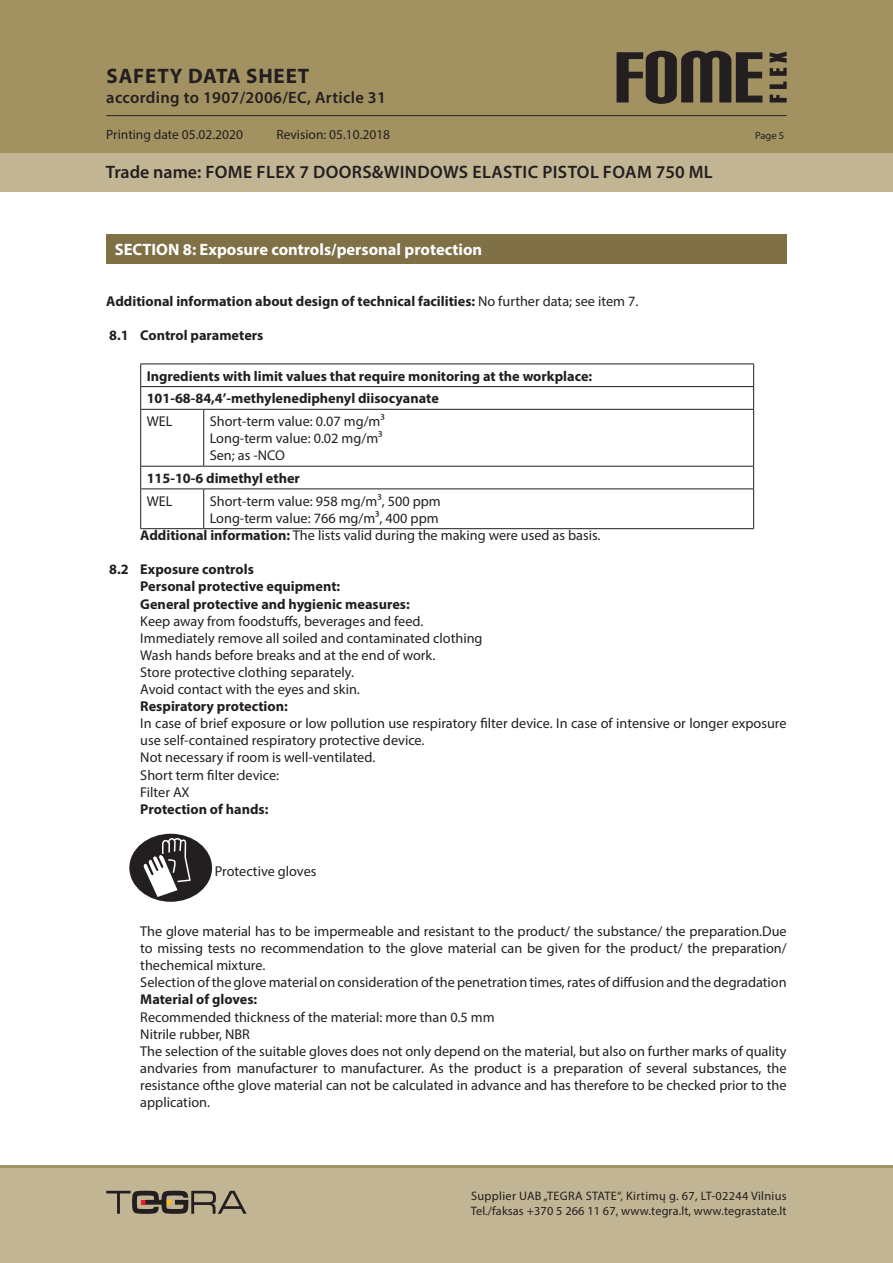
<style>
.page{position:relative;width:893px;height:1263px;background:#fff}
.page>*{position:absolute;margin:0;border:0;box-sizing:border-box;transform-origin:0 0}
.t1{font:700 21px "Myriad Pro";letter-spacing:.04em;color:#231f20}
.t2{font:600 18px "Myriad Pro";letter-spacing:.02em;color:#231f20}
.Skyrius_baltas{font:700 16.5px "Myriad Pro";color:#fff}
.t3{font:600 16.5px "Myriad Pro";letter-spacing:.02em;color:#231f20}
.Tekstas_paprastas_Bo{font:14.25px/17.1px "Myriad Pro";color:#231f20;text-align:justify}
.Tekstas_paprastas_Bo-2{font:700 14.25px "Myriad Pro";color:#231f20}
.Tekstas_paprastas{font:14.25px "Myriad Pro";color:#231f20}
.Tekstas_paprastas-2{font:700 14.25px "Myriad Pro";color:#231f20}
._1_1_skyrius_Boldas{font:700 14.25px "Myriad Pro";color:#231f20}
.t4{font:13.5px "Myriad Pro";color:#231f20}
.t5{font:12.3px/14.7px "Myriad Pro";letter-spacing:.02em;color:#231f20}
.t6{font:10.5px "Myriad Pro";color:#231f20}
.s1{font-weight:400}
.s2{font-weight:700}
</style>
<div class="page">
<div style="left:0;top:0;width:893px;height:191px;background:#a29161"></div>
<div style="left:0;top:153px;width:893px;height:38px;background:#c2b594"></div>
<div style="left:0;top:1165px;width:893px;height:98px;background:#c2b594"></div>
<hr style="left:0;top:1165px;width:893px;height:2px;background:#a29161">
<hr style="left:106px;top:115px;width:681px;height:1px;background:#231f20">
<svg style="left:770px;top:95px;width:17px;height:7px"></svg>
<svg style="left:770px;top:52px;width:17px;height:37px"></svg>
<svg style="left:617px;top:51px;width:145px;height:53px"></svg>
<svg style="left:106px;top:1191px;width:141px;height:23px"></svg>
<div style="left:106px;top:234px;width:681px;height:30px;background:#7f7045"></div>
<hr style="left:140px;top:363px;width:64px;height:1px;background:#231f20">
<hr style="left:204px;top:363px;width:550px;height:1px;background:#231f20">
<hr style="left:140px;top:386px;width:64px;height:1px;background:#231f20">
<svg style="left:140px;top:364px;width:1px;height:45px"></svg>
<hr style="left:204px;top:386px;width:550px;height:1px;background:#231f20">
<svg style="left:753px;top:364px;width:1px;height:45px"></svg>
<hr style="left:140px;top:409px;width:64px;height:1px;background:#231f20">
<hr style="left:140px;top:410px;width:1px;height:56px;background:#231f20">
<hr style="left:204px;top:409px;width:550px;height:1px;background:#231f20">
<hr style="left:203px;top:410px;width:1px;height:56px;background:#231f20">
<hr style="left:753px;top:410px;width:1px;height:56px;background:#231f20">
<hr style="left:140px;top:466px;width:64px;height:1px;background:#231f20">
<svg style="left:140px;top:467px;width:1px;height:21px"></svg>
<hr style="left:204px;top:466px;width:550px;height:1px;background:#231f20">
<svg style="left:753px;top:467px;width:1px;height:21px"></svg>
<hr style="left:140px;top:488px;width:64px;height:1px;background:#231f20">
<hr style="left:140px;top:489px;width:1px;height:39px;background:#231f20">
<hr style="left:204px;top:488px;width:550px;height:1px;background:#231f20">
<hr style="left:203px;top:489px;width:1px;height:39px;background:#231f20">
<hr style="left:753px;top:489px;width:1px;height:39px;background:#231f20">
<hr style="left:140px;top:528px;width:64px;height:1px;background:#231f20">
<hr style="left:204px;top:528px;width:550px;height:1px;background:#231f20">
<div style="left:129px;top:834px;width:83px;height:68px;background:#231f20;border-radius:50%"></div>
<svg style="left:143px;top:833px;width:49px;height:64px"></svg>
<h1 class="t1" style="left:107px;top:63px;width:204px">SAFETY DATA SHEET</h1>
<p class="t3" style="left:106px;top:87px;width:281px">according to 1907/2006/EC, Article 31</p>
<p class="t4" style="left:106px;top:126px;width:138px">Printing date 05.02.2020</p>
<p class="t4" style="left:276px;top:126px;width:115px">Revision: 05.10.2018</p>
<p class="t6" style="left:755px;top:129px;width:31px">Page 5</p>
<p class="t2" style="left:106px;top:160px;width:608px">Trade name: FOME FLEX 7 DOORS&amp;WINDOWS ELASTIC PISTOL FOAM 750 ML</p>
<p class="Skyrius_baltas" style="left:115px;top:238px;width:369px">SECTION 8: Exposure controls/personal protection</p>
<p class="Tekstas_paprastas_Bo-2" style="left:106px;top:292px;width:534px">Additional information about design of technical facilities: <span class="s1">No further data; see item 7.</span></p>
<p class="_1_1_skyrius_Boldas" style="left:109px;top:326px;width:156px">8.1 Control parameters</p>
<p class="Tekstas_paprastas-2" style="left:147px;top:366px;width:447px">Ingredients with limit values that require monitoring at the workplace:</p>
<p class="Tekstas_paprastas-2" style="left:147px;top:389px;width:294px">101-68-84,4’-methylenediphenyl diisocyanate</p>
<p class="Tekstas_paprastas" style="left:147px;top:412px;width:27px">WEL</p>
<p class="Tekstas_paprastas" style="left:210px;top:412px;width:177px">Short-term value: 0.07 mg/m³</p>
<p class="Tekstas_paprastas" style="left:210px;top:429px;width:174px">Long-term value: 0.02 mg/m³</p>
<p class="Tekstas_paprastas" style="left:210px;top:447px;width:77px">Sen; as -NCO</p>
<p class="Tekstas_paprastas-2" style="left:147px;top:469px;width:155px">115-10-6 dimethyl ether</p>
<p class="Tekstas_paprastas" style="left:147px;top:492px;width:27px">WEL</p>
<p class="Tekstas_paprastas" style="left:210px;top:492px;width:233px">Short-term value: 958 mg/m³, 500 ppm</p>
<p class="Tekstas_paprastas" style="left:210px;top:509px;width:230px">Long-term value: 766 mg/m³, 400 ppm</p>
<p class="Tekstas_paprastas_Bo" style="left:140px;top:527px;width:462px"><span class="s2">Additional information:</span> The lists valid during the making were used as basis.</p>
<p class="Tekstas_paprastas_Bo-2" style="left:109px;top:560px;width:146px">8.2 Exposure controls</p>
<p class="Tekstas_paprastas_Bo-2" style="left:140px;top:577px;width:201px">Personal protective equipment:</p>
<p class="Tekstas_paprastas_Bo-2" style="left:140px;top:594px;width:271px">General protective and hygienic measures:</p>
<p class="Tekstas_paprastas_Bo" style="left:140px;top:612px;width:284px">Keep away from foodstuffs, beverages and feed.</p>
<p class="Tekstas_paprastas_Bo" style="left:140px;top:629px;width:344px">Immediately remove all soiled and contaminated clothing</p>
<p class="Tekstas_paprastas_Bo" style="left:140px;top:646px;width:297px">Wash hands before breaks and at the end of work.</p>
<p class="Tekstas_paprastas_Bo" style="left:140px;top:663px;width:215px">Store protective clothing separately.</p>
<p class="Tekstas_paprastas_Bo" style="left:140px;top:680px;width:221px">Avoid contact with the eyes and skin.</p>
<p class="Tekstas_paprastas_Bo-2" style="left:140px;top:697px;width:149px">Respiratory protection:</p>
<p class="Tekstas_paprastas_Bo" style="left:140px;top:715px;width:648px">In case of brief exposure or low pollution use respiratory filter device. In case of intensive or longer exposure use self-contained respiratory protective device.</p>
<p class="Tekstas_paprastas_Bo" style="left:140px;top:749px;width:236px">Not necessary if room is well-ventilated.</p>
<p class="Tekstas_paprastas_Bo" style="left:140px;top:766px;width:140px">Short term filter device:</p>
<p class="Tekstas_paprastas_Bo" style="left:140px;top:783px;width:51px">Filter AX</p>
<p class="Tekstas_paprastas_Bo-2" style="left:140px;top:800px;width:130px">Protection of hands:</p>
<p class="Tekstas_paprastas_Bo" style="left:215px;top:863px;width:103px">Protective gloves</p>
<p class="Tekstas_paprastas_Bo" style="left:140px;top:922px;width:648px">The glove material has to be impermeable and resistant to the product/ the substance/ the preparation.Due to missing tests no recommendation to the glove material can be given for the product/ the preparation/ thechemical mixture.</p>
<p class="Tekstas_paprastas_Bo" style="left:140px;top:974px;width:648px">Selection of the glove material on consideration of the penetration times, rates of diffusion and the degradation</p>
<p class="Tekstas_paprastas_Bo-2" style="left:140px;top:990px;width:118px">Material of gloves:</p>
<p class="Tekstas_paprastas_Bo" style="left:140px;top:1008px;width:356px">Recommended thickness of the material: more than 0.5 mm</p>
<p class="Tekstas_paprastas_Bo" style="left:140px;top:1025px;width:111px">Nitrile rubber, NBR</p>
<p class="Tekstas_paprastas_Bo" style="left:140px;top:1042px;width:648px">The selection of the suitable gloves does not only depend on the material, but also on further marks of quality andvaries from manufacturer to manufacturer. As the product is a preparation of several substances, the resistance ofthe glove material can not be calculated in advance and has therefore to be checked prior to the application.</p>
<p class="t5" style="left:471px;top:1188px;width:317px">Supplier UAB „TEGRA STATE“, Kirtimų g. 67, LT-02244 Vilnius<br>Tel./faksas +370 5 266 11 67, www.tegra.lt, www.tegrastate.lt</p>
</div>
